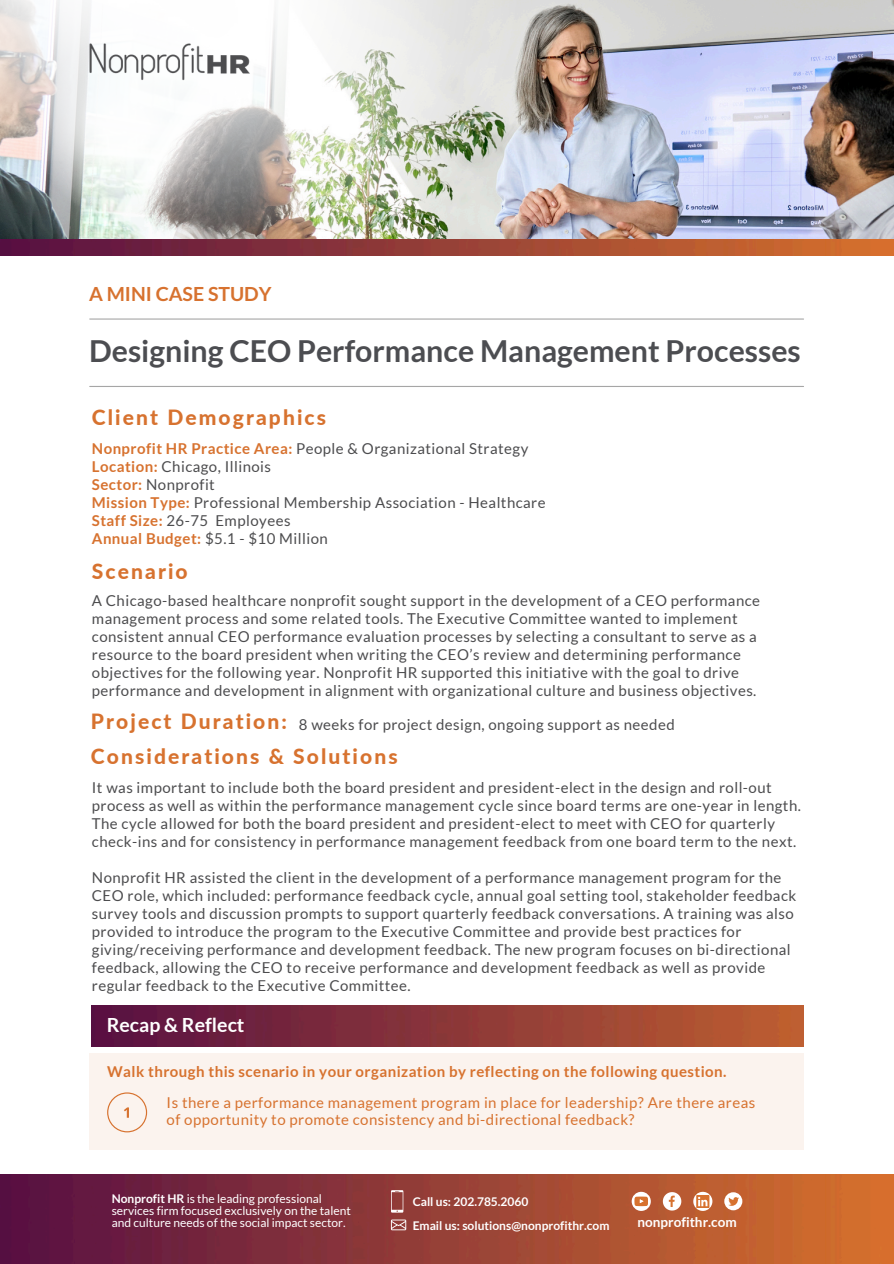
<style>
.page{position:relative;width:894px;height:1264px;background:#fff}
.page>*{position:absolute;margin:0;border:0;box-sizing:border-box;transform-origin:0 0}
.t1{font:700 30.3px "Lato";color:#4c4d51}
.t2{font:800 21px "Lato";letter-spacing:.1em;color:#d7722f}
.t3{font:700 19.5px "Lato";color:#d7722f}
.t4{font:700 19.5px "Lato";color:#fff}
.t5{font:15px/18px "Lato";letter-spacing:.03em;color:#4c4c4e}
.t6{font:15px/16.8px "Lato";letter-spacing:.03em;color:#d7722f}
.t7{font:700 15px "Lato";letter-spacing:.03em;color:#d7722f}
.t8{font:700 13.5px "Lato";color:#fff}
.t9{font:12px/12px "Lato";color:#fff}
.t10{font:700 12px/24px "Lato";color:#fff}
.s1{font-weight:700;color:#d7722f}
.s2{font-weight:700}
</style>
<div class="page">
<img style="left:655px;top:0;width:238px;height:239px">
<svg style="left:89px;top:0;width:566px;height:387px"></svg>
<img style="left:0;top:0;width:394px;height:258px">
<svg style="left:0;top:2px;width:251px;height:237px"></svg>
<img style="left:74px;top:16px;width:186px;height:92px">
<hr style="left:90px;top:318px;width:713px;height:1px;background:#a6a6a6">
<hr style="left:90px;top:386px;width:713px;height:1px;background:#a6a6a6">
<div style="left:89px;top:1053px;width:714px;height:96px;background:#fbf3ee"></div>
<img style="left:92px;top:1005px;width:711px;height:41px">
<svg style="left:107px;top:1092px;width:40px;height:40px"></svg>
<img style="left:0;top:1174px;width:893px;height:89px">
<svg style="left:391px;top:1190px;width:12px;height:22px"></svg>
<svg style="left:391px;top:1219px;width:15px;height:11px"></svg>
<img style="left:0;top:239px;width:893px;height:16px">
<div style="left:724px;top:1192px;width:17px;height:18px;background:#fff;border-radius:50%"></div>
<svg style="left:728px;top:1197px;width:10px;height:8px"></svg>
<svg style="left:662px;top:1192px;width:19px;height:18px"></svg>
<svg style="left:631px;top:1191px;width:19px;height:19px"></svg>
<svg style="left:634px;top:1196px;width:13px;height:10px"></svg>
<svg style="left:693px;top:1191px;width:19px;height:19px"></svg>
<svg style="left:696px;top:1194px;width:13px;height:13px"></svg>
<svg style="left:697px;top:1196px;width:10px;height:10px"></svg>
<h1 class="t3" style="left:89px;top:281px;width:184px">A MINI CASE STUDY</h1>
<h1 class="t1" style="left:89px;top:332px;width:713px">Designing CEO Performance Management Processes</h1>
<h5 class="t2" style="left:92px;top:404px;width:236px">Client Demographics</h5>
<h5 class="t5" style="left:92px;top:438px;width:455px"><span class="s1">Nonprofit HR Practice Area:</span> People &amp; Organizational Strategy <span class="s1">Location:</span> Chicago, Illinois<br><span class="s1">Sector:</span> Nonprofit<br><span class="s1">Mission Type:</span> Professional Membership Association - Healthcare <span class="s1">Staff Size:</span> 26-75 Employees<br><span class="s1">Annual Budget:</span> $5.1 - $10 Million</h5>
<h2 class="t2" style="left:92px;top:558px;width:97px">Scenario</h2>
<p class="t5" style="left:92px;top:591px;width:669px">A Chicago-based healthcare nonprofit sought support in the development of a CEO performance management process and some related tools. The Executive Committee wanted to implement consistent annual CEO performance evaluation processes by selecting a consultant to serve as a resource to the board president when writing the CEO’s review and determining performance objectives for the following year. Nonprofit HR supported this initiative with the goal to drive performance and development in alignment with organizational culture and business objectives.</p>
<h3 class="t2" style="left:91px;top:708px;width:197px">Project Duration:</h3>
<h5 class="t5" style="left:299px;top:715px;width:377px">8 weeks for project design, ongoing support as needed</h5>
<h3 class="t2" style="left:91px;top:743px;width:308px">Considerations &amp; Solutions</h3>
<h3 class="t5" style="left:92px;top:778px;width:710px">It was important to include both the board president and president-elect in the design and roll-out process as well as within the performance management cycle since board terms are one-year in length.<br>The cycle allowed for both the board president and president-elect to meet with CEO for quarterly check-ins and for consistency in performance management feedback from one board term to the next.</h3>
<p class="t5" style="left:92px;top:868px;width:705px">Nonprofit HR assisted the client in the development of a performance management program for the CEO role, which included: performance feedback cycle, annual goal setting tool, stakeholder feedback survey tools and discussion prompts to support quarterly feedback conversations. A training was also provided to introduce the program to the Executive Committee and provide best practices for giving/receiving performance and development feedback. The new program focuses on bi-directional feedback, allowing the CEO to receive performance and development feedback as well as provide regular feedback to the Executive Committee.</p>
<h5 class="t4" style="left:107px;top:1013px;width:139px">Recap &amp; Reflect</h5>
<h5 class="t7" style="left:107px;top:1062px;width:620px">Walk through this scenario in your organization by reflecting on the following question.</h5>
<h3 class="t6" style="left:167px;top:1093px;width:590px">Is there a performance management program in place for leadership? Are there areas of opportunity to promote consistency and bi-directional feedback?</h3>
<p class="t9" style="left:112px;top:1192px;width:241px"><span class="s2">Nonprofit HR</span> is the leading professional services firm focused exclusively on the talent and culture needs of the social impact sector.</p>
<p class="t10" style="left:412px;top:1189px;width:198px">Call us: 202.785.2060<br>Email us: solutions@nonprofithr.com</p>
<h4 class="t8" style="left:637px;top:1213px;width:101px">nonprofithr.com</h4>
</div>
